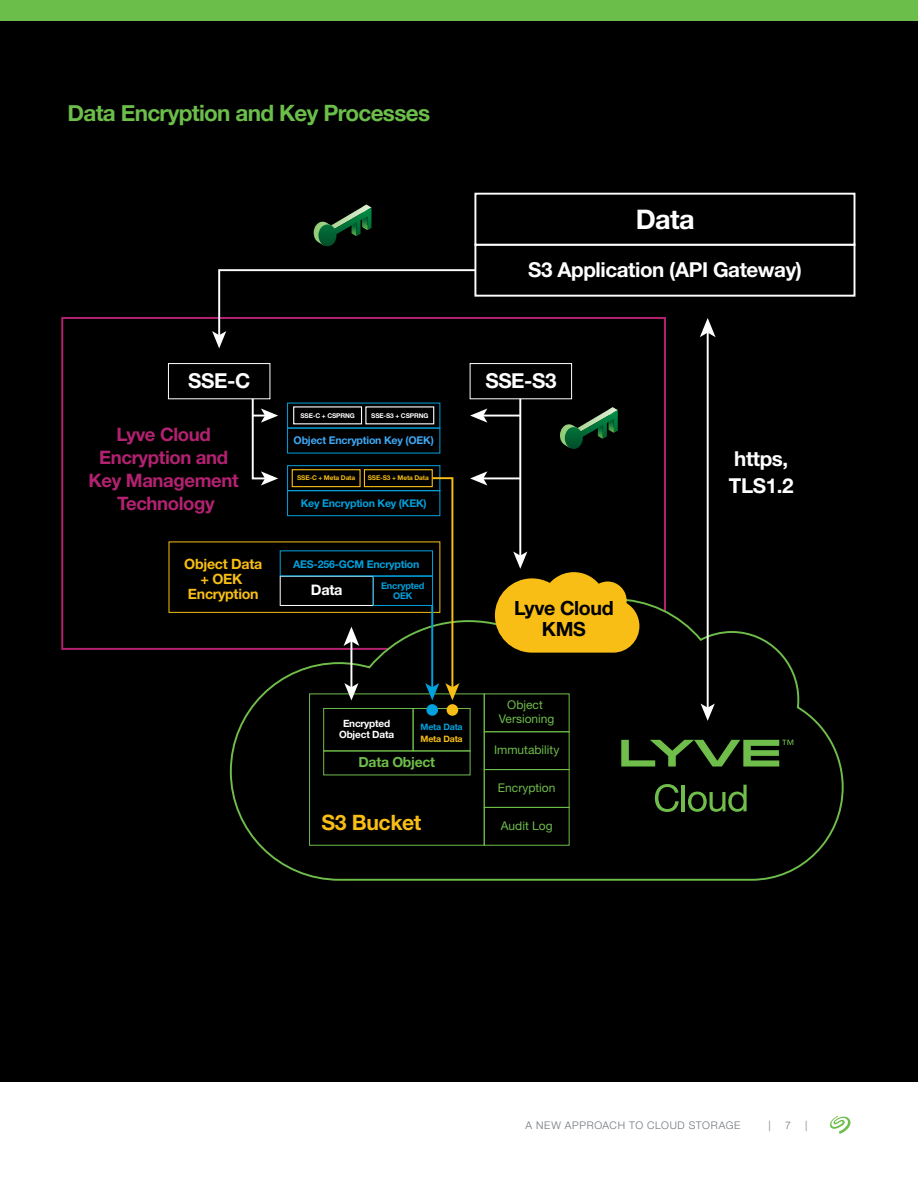
<style>
.page{position:relative;width:918px;height:1188px;background:#fff}
.page>*{position:absolute;margin:0;border:0;box-sizing:border-box;transform-origin:0 0}
.t1{font:700 27.15px "Helvetica Neue LT Std";color:#fff}
.t2{font:700 22.5px "Helvetica Neue";letter-spacing:-.03em;color:#6bbe4a}
.t3{font:700 21.3px "Helvetica Neue LT Std";letter-spacing:-.02em;color:#f8be15}
.t4{font:700 20.55px/27.6px "Helvetica Neue LT Std";letter-spacing:-.02em;color:#fff}
.t5{font:700 19.65px/21px "Helvetica Neue LT Std";letter-spacing:-.02em;color:#000;text-align:center}
.t6{font:700 18.6px/23.1px "Helvetica Neue LT Std";letter-spacing:-.02em;color:#b32171;text-align:center}
.t7{font:700 14.55px "Helvetica Neue LT Std";color:#fff}
.t8{font:700 14.25px/15.3px "Helvetica Neue LT Std";letter-spacing:-.02em;color:#f8be15;text-align:center}
.t9{font:700 13.95px "Helvetica Neue LT Std";letter-spacing:-.02em;color:#6ebd4a}
.t10{font:12px/14px "Helvetica Neue LT Std";color:#6ebd4a;text-align:center}
.t11{font:700 10.65px "Helvetica Neue LT Std";letter-spacing:-.02em;color:#00a1dd}
.t12{font:700 10.65px "Helvetica Neue LT Std";letter-spacing:-.02em;color:#3fa9f5}
.t13{font:300 10.5px "Helvetica Neue LT Std";letter-spacing:.065em;color:#6a747b}
.t14{font:700 10.05px "Helvetica Neue LT Std";letter-spacing:-.02em;color:#fff}
.t15{font:700 9.15px/10.6px "Helvetica Neue LT Std";letter-spacing:-.02em;color:#00a1dd;text-align:center}
.t16{font:700 8.85px "Helvetica Neue LT Std";letter-spacing:-.02em;color:#f8be15}
.t17{font:700 8.85px "Helvetica Neue LT Std";letter-spacing:-.02em;color:#00a1dd}
.t18{font:700 6.6px "Helvetica Neue LT Std";letter-spacing:-.02em;color:#f8be15}
.t19{font:700 6.6px "Helvetica Neue LT Std";letter-spacing:-.02em;color:#fff}
</style>
<div class="page">
<div style="left:0;top:0;width:918px;height:21px;background:#6bbe4a"></div>
<svg style="left:830px;top:1116px;width:21px;height:18px"></svg>
<div style="left:0;top:22px;width:918px;height:1060px;background:#000"></div>
<div style="left:474px;top:244px;width:381px;height:53px;border:2px solid #fff"></div>
<div style="left:474px;top:193px;width:381px;height:53px;border:2px solid #fff"></div>
<svg style="left:229px;top:597px;width:615px;height:284px"></svg>
<svg style="left:655px;top:784px;width:24px;height:28px"></svg>
<hr style="left:682px;top:785px;width:3px;height:26px;background:#6fbd4a">
<svg style="left:688px;top:785px;width:59px;height:27px"></svg>
<svg style="left:621px;top:740px;width:172px;height:27px"></svg>
<div style="left:484px;top:807px;width:86px;height:39px;border:1px solid #6ebe49"></div>
<div style="left:484px;top:731px;width:86px;height:39px;border:1px solid #6ebe49"></div>
<div style="left:309px;top:693px;width:176px;height:153px;border:1px solid #6ebe49"></div>
<div style="left:323px;top:708px;width:91px;height:43px;border:1px solid #6ebd4a"></div>
<div style="left:413px;top:708px;width:58px;height:43px;border:1px solid #6ebd4a"></div>
<div style="left:323px;top:750px;width:148px;height:25px;border:1px solid #6ebd4a"></div>
<div style="left:169px;top:542px;width:271px;height:71px;border:1px solid #f8be15"></div>
<div style="left:280px;top:576px;width:94px;height:30px;border:1px solid #fff"></div>
<div style="left:373px;top:576px;width:60px;height:30px;border:1px solid #00a1dd"></div>
<div style="left:470px;top:363px;width:102px;height:36px;border:1px solid #fff"></div>
<div style="left:168px;top:363px;width:102px;height:36px;border:1px solid #fff"></div>
<div style="left:287px;top:428px;width:153px;height:26px;border:1px solid #00a1dd"></div>
<div style="left:287px;top:465px;width:153px;height:26px;border:1px solid #00a1dd"></div>
<div style="left:287px;top:490px;width:153px;height:26px;border:1px solid #00a1dd"></div>
<div style="left:364px;top:469px;width:69px;height:18px;border:1px solid #f8be15"></div>
<div style="left:292px;top:469px;width:69px;height:18px;border:1px solid #f8be15"></div>
<svg style="left:314px;top:205px;width:57px;height:41px"></svg>
<svg style="left:560px;top:407px;width:58px;height:42px"></svg>
<div style="left:426px;top:704px;width:12px;height:12px;background:#00a1dd;border-radius:50%"></div>
<div style="left:447px;top:704px;width:11px;height:12px;background:#f8be15;border-radius:50%"></div>
<hr style="left:519px;top:399px;width:2px;height:158px;background:#fff">
<svg style="left:495px;top:551px;width:144px;height:102px"></svg>
<svg style="left:425px;top:476px;width:35px;height:224px"></svg>
<hr style="left:707px;top:332px;width:2px;height:377px;background:#fff">
<svg style="left:701px;top:704px;width:14px;height:17px"></svg>
<svg style="left:700px;top:318px;width:16px;height:19px"></svg>
<hr style="left:350px;top:640px;width:2px;height:48px;background:#fff">
<svg style="left:344px;top:683px;width:15px;height:17px"></svg>
<svg style="left:344px;top:627px;width:15px;height:19px"></svg>
<hr style="left:482px;top:415px;width:39px;height:2px;background:#fff">
<svg style="left:470px;top:408px;width:17px;height:15px"></svg>
<hr style="left:482px;top:477px;width:39px;height:2px;background:#fff">
<svg style="left:470px;top:471px;width:17px;height:15px"></svg>
<svg style="left:251px;top:397px;width:27px;height:89px"></svg>
<svg style="left:212px;top:268px;width:265px;height:80px"></svg>
<p class="t2" style="left:68px;top:95px;width:364px">Data Encryption and Key Processes</p>
<h1 class="t1" style="left:636px;top:203px;width:61px">Data</h1>
<p class="t4" style="left:528px;top:255px;width:275px">S3 Application (API Gateway)</p>
<p class="t4" style="left:188px;top:367px;width:64px">SSE-C</p>
<p class="t4" style="left:485px;top:367px;width:73px">SSE-S3</p>
<p class="t6" style="left:88px;top:422px;width:152px">Lyve Cloud<br>Encryption and<br>Key Management<br>Technology</p>
<p class="t19" style="left:301px;top:411px;width:56px">SSE-C + CSPRNG</p>
<p class="t19" style="left:371px;top:411px;width:59px">SSE-S3 + CSPRNG</p>
<p class="t12" style="left:294px;top:434px;width:142px">Object Encryption Key (OEK)</p>
<p class="t18" style="left:297px;top:474px;width:60px">SSE-C + Meta Data</p>
<p class="t18" style="left:368px;top:474px;width:63px">SSE-S3 + Meta Data</p>
<p class="t11" style="left:301px;top:497px;width:127px">Key Encryption Key (KEK)</p>
<p class="t8" style="left:184px;top:556px;width:79px">Object Data + OEK<br>Encryption</p>
<p class="t11" style="left:293px;top:557px;width:128px">AES-256-GCM Encryption</p>
<p class="t7" style="left:311px;top:581px;width:33px">Data</p>
<p class="t15" style="left:381px;top:580px;width:45px">Encrypted<br>OEK</p>
<p class="t14" style="left:343px;top:717px;width:49px">Encrypted</p>
<p class="t17" style="left:421px;top:721px;width:44px">Meta Data</p>
<p class="t14" style="left:339px;top:728px;width:56px">Object Data</p>
<p class="t16" style="left:421px;top:733px;width:44px">Meta Data</p>
<p class="t9" style="left:359px;top:754px;width:78px">Data Object</p>
<p class="t3" style="left:322px;top:809px;width:101px">S3 Bucket</p>
<p class="t5" style="left:514px;top:597px;width:101px">Lyve Cloud<br>KMS</p>
<p class="t10" style="left:499px;top:698px;width:57px">Object<br>Versioning</p>
<p class="t10" style="left:494px;top:743px;width:67px">Immutability</p>
<p class="t10" style="left:498px;top:780px;width:59px">Encryption</p>
<p class="t10" style="left:501px;top:819px;width:53px">Audit Log</p>
<p class="t4" style="left:729px;top:444px;width:66px">https,<br>TLS1.2</p>
<p class="t13" style="left:526px;top:1118px;width:216px">A NEW APPROACH TO CLOUD STORAGE</p>
<p class="t13" style="left:769px;top:1118px;width:4px">|</p>
<p class="t13" style="left:785px;top:1118px;width:7px">7</p>
<p class="t13" style="left:805px;top:1118px;width:4px">|</p>
</div>
